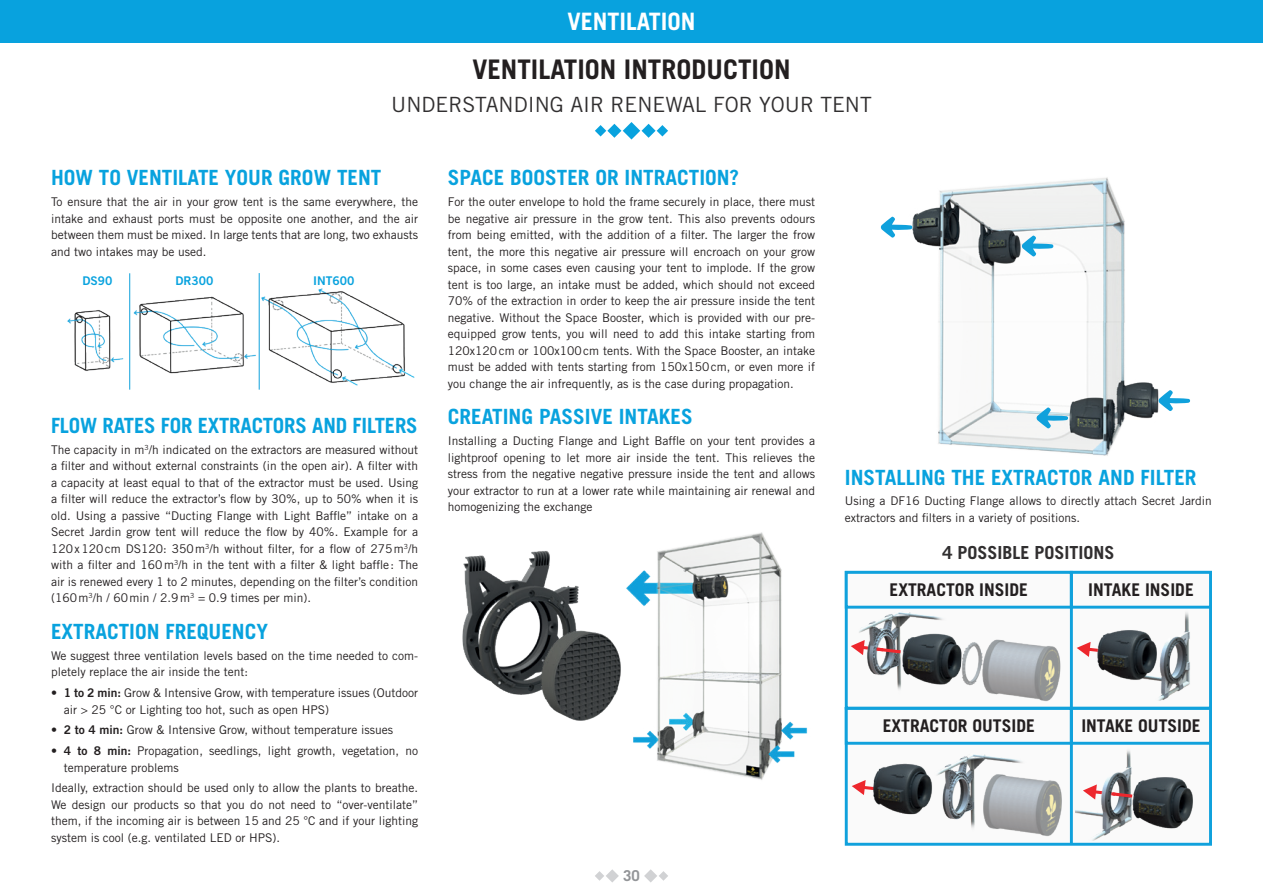
<style>
.page{position:relative;width:1263px;height:893px;background:#fff}
.page>*{position:absolute;margin:0;border:0;box-sizing:border-box;transform-origin:0 0}
.t1{font:700 27px "Trade Gothic LT Std";color:#231f20}
.t2{font:700 24px "Trade Gothic LT Std";color:#fff}
.t3{font:700 21px "Trade Gothic LT Std";color:#08a2de}
.t4{font:21px "Trade Gothic LT Std";color:#312f30}
.t5{font:700 18px "Trade Gothic LT Std";color:#312f30}
.t6{font:700 17.55px "Trade Gothic LT Std";color:#231f20}
.t7{font:700 15px "Trade Gothic LT Std";color:#939598}
.t8{font:12px/16.5px "Trade Gothic LT Std";color:#231f20;text-align:justify}
.t9{font:12px "Trade Gothic LT Std Bd 2";color:#08a2de}
.s1{font-family:"Trade Gothic LT Std Bd 2"}
</style>
<div class="page">
<div style="left:0;top:0;width:1263px;height:43px;background:#08a2de"></div>
<svg style="left:644px;top:869px;width:24px;height:13px"></svg>
<svg style="left:595px;top:869px;width:24px;height:13px"></svg>
<img style="left:130px;top:284px;width:126px;height:90px">
<img style="left:67px;top:298px;width:68px;height:89px">
<img style="left:258px;top:283px;width:157px;height:107px">
<hr style="left:129px;top:273px;width:1px;height:117px;background:#10a1dc">
<hr style="left:259px;top:273px;width:1px;height:117px;background:#10a1dc">
<img style="left:626px;top:532px;width:182px;height:248px">
<div style="left:845px;top:571px;width:367px;height:139px;background:#fafafa;border:3px solid #10a1dc"></div>
<div style="left:845px;top:707px;width:367px;height:139px;background:#fafafa;border:3px solid #10a1dc"></div>
<svg style="left:1077px;top:644px;width:8px;height:10px"></svg>
<img style="left:1085px;top:612px;width:105px;height:89px">
<img style="left:1075px;top:750px;width:118px;height:91px">
<svg style="left:1083px;top:784px;width:49px;height:15px"></svg>
<img style="left:963px;top:610px;width:107px;height:92px">
<img style="left:859px;top:612px;width:104px;height:78px">
<svg style="left:851px;top:640px;width:50px;height:15px"></svg>
<svg style="left:852px;top:781px;width:11px;height:14px"></svg>
<img style="left:863px;top:752px;width:207px;height:86px">
<img style="left:977px;top:770px;width:88px;height:68px">
<div style="left:845px;top:571px;width:228px;height:38px;border:3px solid #10a1dc"></div>
<div style="left:845px;top:707px;width:228px;height:38px;border:3px solid #10a1dc"></div>
<div style="left:1070px;top:571px;width:142px;height:38px;border:3px solid #10a1dc"></div>
<div style="left:1070px;top:707px;width:142px;height:38px;border:3px solid #10a1dc"></div>
<hr style="left:1070px;top:572px;width:3px;height:272px;background:#10a1dc">
<svg style="left:595px;top:122px;width:73px;height:18px"></svg>
<img style="left:462px;top:551px;width:117px;height:144px">
<img style="left:540px;top:630px;width:81px;height:90px">
<img style="left:938px;top:323px;width:220px;height:133px">
<img style="left:912px;top:177px;width:213px;height:146px">
<svg style="left:880px;top:216px;width:32px;height:22px"></svg>
<svg style="left:1036px;top:407px;width:32px;height:22px"></svg>
<svg style="left:1158px;top:390px;width:32px;height:21px"></svg>
<svg style="left:1021px;top:235px;width:32px;height:22px"></svg>
<h2 class="t2" style="left:567px;top:7px;width:130px">VENTILATION</h2>
<h1 class="t1" style="left:472px;top:53px;width:320px">VENTILATION INTRODUCTION</h1>
<h3 class="t4" style="left:391px;top:92px;width:482px">UNDERSTANDING AIR RENEWAL FOR YOUR TENT</h3>
<h3 class="t3" style="left:51px;top:165px;width:332px">HOW TO VENTILATE YOUR GROW TENT</h3>
<p class="t8" style="left:51px;top:193px;width:369px">To ensure that the air in your grow tent is the same everywhere, the intake and exhaust ports must be opposite one another, and the air between them must be mixed. In large tents that are long, two exhausts and two intakes may be used.</p>
<p class="t9" style="left:82px;top:273px;width:31px">DS90</p>
<p class="t9" style="left:176px;top:273px;width:40px">DR300</p>
<p class="t9" style="left:313px;top:273px;width:43px">INT600</p>
<h3 class="t3" style="left:51px;top:413px;width:368px">FLOW RATES FOR EXTRACTORS AND FILTERS</h3>
<p class="t8" style="left:51px;top:441px;width:369px">The capacity in m<sup>3</sup>/h indicated on the extractors are measured without a filter and without external constraints (in the open air). A filter with a capacity at least equal to that of the extractor must be used. Using a filter will reduce the extractor’s flow by 30%, up to 50% when it is old. Using a passive “Ducting Flange with Light Baffle” intake on a Secret Jardin grow tent will reduce the flow by 40%. Example for a 120x120cm DS120: 350m<sup>3</sup>/h without filter, for a flow of 275m<sup>3</sup>/h with a filter and 160m<sup>3</sup>/h in the tent with a filter &amp; light baffle: The air is renewed every 1 to 2 minutes, depending on the filter’s condition (160m<sup>3</sup>/h / 60min / 2.9m<sup>3</sup> = 0.9 times per min).</p>
<h3 class="t3" style="left:51px;top:619px;width:219px">EXTRACTION FREQUENCY</h3>
<p class="t8" style="left:51px;top:647px;width:369px">We suggest three ventilation levels based on the time needed to com&shy;pletely replace the air inside the tent:</p>
<p class="t8" style="left:64px;top:684px;width:356px;text-indent:-13px">• <span class="s1">1 to 2 min:</span> Grow &amp; Intensive Grow, with temperature issues (Outdoor air &gt; 25 °C or Lighting too hot, such as open HPS)</p>
<p class="t8" style="left:51px;top:722px;width:344px">• <span class="s1">2 to 4 min:</span> Grow &amp; Intensive Grow, without temperature issues</p>
<p class="t8" style="left:64px;top:742px;width:356px;text-indent:-13px">• <span class="s1">4 to 8 min:</span> Propagation, seedlings, light growth, vegetation, no temperature problems</p>
<p class="t8" style="left:51px;top:780px;width:369px">Ideally, extraction should be used only to allow the plants to breathe.<br>We design our products so that you do not need to “over-ventilate” them, if the incoming air is between 15 and 25 °C and if your lighting system is cool (e.g. ventilated LED or HPS).</p>
<h3 class="t3" style="left:448px;top:165px;width:293px">SPACE BOOSTER OR INTRACTION?</h3>
<p class="t8" style="left:448px;top:193px;width:369px">For the outer envelope to hold the frame securely in place, there must be negative air pressure in the grow tent. This also prevents odours from being emitted, with the addition of a filter. The larger the frow tent, the more this negative air pressure will encroach on your grow space, in some cases even causing your tent to implode. If the grow tent is too large, an intake must be added, which should not exceed 70% of the extraction in order to keep the air pressure inside the tent negative. Without the Space Booster, which is provided with our pre&shy;equipped grow tents, you will need to add this intake starting from 120x120cm or 100x100cm tents. With the Space Booster, an intake must be added with tents starting from 150x150cm, or even more if you change the air infrequently, as is the case during propagation.</p>
<h3 class="t3" style="left:448px;top:404px;width:246px">CREATING PASSIVE INTAKES</h3>
<p class="t8" style="left:448px;top:432px;width:369px">Installing a Ducting Flange and Light Baffle on your tent provides a lightproof opening to let more air inside the tent. This relieves the stress from the negative negative pressure inside the tent and allows your extractor to run at a lower rate while maintaining air renewal and homogenizing the exchange</p>
<p class="t7" style="left:623px;top:867px;width:18px">30</p>
<h3 class="t3" style="left:845px;top:464px;width:353px">INSTALLING THE EXTRACTOR AND FILTER</h3>
<p class="t8" style="left:845px;top:493px;width:369px">Using a DF16 Ducting Flange allows to directly attach Secret Jardin extractors and filters in a variety of positions.</p>
<h3 class="t5" style="left:942px;top:542px;width:174px">4 POSSIBLE POSITIONS</h3>
<h3 class="t6" style="left:889px;top:579px;width:140px">EXTRACTOR INSIDE</h3>
<h3 class="t6" style="left:1088px;top:579px;width:107px">INTAKE INSIDE</h3>
<h3 class="t6" style="left:883px;top:715px;width:154px">EXTRACTOR OUTSIDE</h3>
<h3 class="t6" style="left:1081px;top:715px;width:121px">INTAKE OUTSIDE</h3>
</div>
